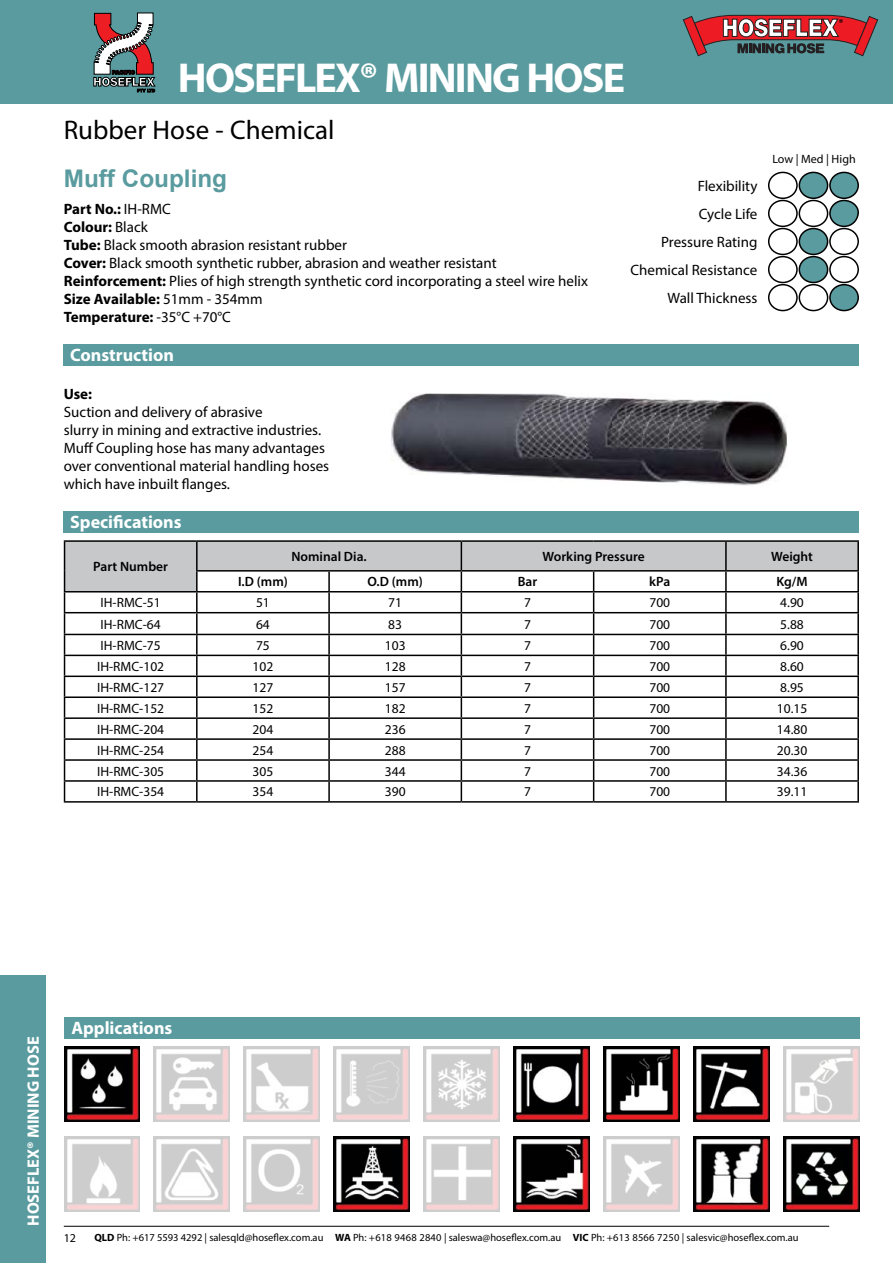
<style>
.page{position:relative;width:893px;height:1263px;background:#fff}
.page>*{position:absolute;margin:0;border:0;box-sizing:border-box;transform-origin:0 0}
.t1{font:700 42px "Myriad Pro";letter-spacing:-.045em;color:#fff}
.t2{font:27px "Myriad Pro";color:#000}
.t3{font:700 24.3px "Arial";color:#5a9b9f}
.t4{font:700 18px "Myriad Pro";color:#fff}
.t5{font:700 16.5px "Myriad Pro";color:#fff}
.t6{font:15px/18px "Myriad Pro";color:#000}
.t7{font:700 15px "Myriad Pro";color:#000}
.t8{font:13.5px "Myriad Pro";color:#000}
.t9{font:600 13.5px "Myriad Pro";color:#000}
.t10{font:12px "Myriad Pro";color:#000}
.t11{font:10.5px "Myriad Pro";color:#000}
.s1{font-weight:700}
</style>
<div class="page">
<div style="left:0;top:0;width:893px;height:104px;background:#5a9b9f"></div>
<hr style="left:64px;top:1226px;width:765px;height:1px;background:#000">
<div style="left:0;top:976px;width:46px;height:287px;background:#5a9b9f"></div>
<svg style="left:94px;top:13px;width:61px;height:79px"></svg>
<hr style="left:64px;top:540px;width:133px;height:2px;background:#000">
<hr style="left:197px;top:540px;width:132px;height:2px;background:#000">
<hr style="left:329px;top:540px;width:132px;height:2px;background:#000">
<hr style="left:461px;top:540px;width:133px;height:2px;background:#000">
<hr style="left:594px;top:540px;width:132px;height:2px;background:#000">
<hr style="left:726px;top:540px;width:133px;height:2px;background:#000">
<svg style="left:64px;top:541px;width:795px;height:260px"></svg>
<hr style="left:64px;top:801px;width:133px;height:2px;background:#000">
<hr style="left:197px;top:801px;width:132px;height:2px;background:#000">
<hr style="left:329px;top:801px;width:132px;height:2px;background:#000">
<hr style="left:461px;top:801px;width:133px;height:2px;background:#000">
<hr style="left:594px;top:801px;width:132px;height:2px;background:#000">
<hr style="left:726px;top:801px;width:133px;height:2px;background:#000">
<div style="left:64px;top:344px;width:795px;height:21px;background:#5a9b9f"></div>
<div style="left:64px;top:511px;width:795px;height:22px;background:#5a9b9f"></div>
<img style="left:391px;top:393px;width:396px;height:93px">
<img style="left:424px;top:1046px;width:75px;height:75px">
<img style="left:514px;top:1046px;width:75px;height:75px">
<img style="left:424px;top:1136px;width:75px;height:75px">
<img style="left:334px;top:1136px;width:75px;height:75px">
<img style="left:244px;top:1046px;width:75px;height:75px">
<img style="left:694px;top:1046px;width:75px;height:75px">
<img style="left:784px;top:1046px;width:75px;height:75px">
<img style="left:694px;top:1136px;width:75px;height:75px">
<img style="left:784px;top:1136px;width:75px;height:75px">
<img style="left:334px;top:1046px;width:75px;height:75px">
<img style="left:604px;top:1136px;width:75px;height:75px">
<img style="left:604px;top:1046px;width:75px;height:75px">
<img style="left:514px;top:1136px;width:75px;height:75px">
<img style="left:154px;top:1136px;width:75px;height:75px">
<img style="left:64px;top:1136px;width:76px;height:75px">
<img style="left:244px;top:1136px;width:75px;height:75px">
<img style="left:154px;top:1046px;width:75px;height:75px">
<img style="left:64px;top:1046px;width:75px;height:75px">
<div style="left:64px;top:1018px;width:795px;height:21px;background:#5a9b9f"></div>
<div style="left:799px;top:284px;width:29px;height:27px;border:2px solid #000;border-radius:50%"></div>
<div style="left:768px;top:284px;width:30px;height:27px;border:2px solid #000;border-radius:50%"></div>
<div style="left:768px;top:200px;width:30px;height:27px;border:2px solid #000;border-radius:50%"></div>
<div style="left:799px;top:229px;width:29px;height:25px;background:#5a9b9f;border-radius:50%"></div>
<div style="left:799px;top:228px;width:29px;height:27px;border:2px solid #000;border-radius:50%"></div>
<div style="left:799px;top:200px;width:29px;height:27px;border:2px solid #000;border-radius:50%"></div>
<div style="left:768px;top:228px;width:30px;height:27px;border:2px solid #000;border-radius:50%"></div>
<div style="left:768px;top:256px;width:30px;height:27px;border:2px solid #000;border-radius:50%"></div>
<div style="left:799px;top:257px;width:29px;height:25px;background:#5a9b9f;border-radius:50%"></div>
<div style="left:799px;top:256px;width:29px;height:27px;border:2px solid #000;border-radius:50%"></div>
<div style="left:768px;top:172px;width:30px;height:27px;border:2px solid #000;border-radius:50%"></div>
<div style="left:799px;top:172px;width:29px;height:26px;background:#5a9b9f;border-radius:50%"></div>
<div style="left:799px;top:172px;width:29px;height:27px;border:2px solid #000;border-radius:50%"></div>
<div style="left:829px;top:228px;width:30px;height:27px;border:2px solid #000;border-radius:50%"></div>
<svg style="left:828px;top:199px;width:31px;height:29px"></svg>
<div style="left:829px;top:256px;width:30px;height:27px;border:2px solid #000;border-radius:50%"></div>
<div style="left:830px;top:172px;width:28px;height:26px;background:#5a9b9f;border-radius:50%"></div>
<div style="left:829px;top:172px;width:30px;height:27px;border:2px solid #000;border-radius:50%"></div>
<div style="left:830px;top:285px;width:28px;height:26px;background:#5a9b9f;border-radius:50%"></div>
<div style="left:829px;top:284px;width:30px;height:27px;border:2px solid #000;border-radius:50%"></div>
<svg style="left:683px;top:15px;width:195px;height:42px"></svg>
<h1 class="t1" style="left:178px;top:51px;width:449px">HOSEFLEX® MINING HOSE</h1>
<h2 class="t2" style="left:64px;top:113px;width:272px">Rubber Hose - Chemical</h2>
<h3 class="t3" style="left:64px;top:162px;width:165px">Muff Coupling</h3>
<p class="t6" style="left:64px;top:199px;width:526px"><span class="s1">Part No.:</span> IH-RMC<br><span class="s1">Colour:</span> Black<br><span class="s1">Tube:</span> Black smooth abrasion resistant rubber<br><span class="s1">Cover:</span> Black smooth synthetic rubber, abrasion and weather resistant <span class="s1">Reinforcement:</span> Plies of high strength synthetic cord incorporating a steel wire helix <span class="s1">Size Available:</span> 51mm - 354mm<br><span class="s1">Temperature:</span> -35°C +70°C</p>
<p class="t4" style="left:70px;top:343px;width:105px">Construction</p>
<p class="t7" style="left:64px;top:384px;width:30px">Use:</p>
<p class="t6" style="left:64px;top:403px;width:267px">Suction and delivery of abrasive<br>slurry in mining and extractive industries.<br>Muff Coupling hose has many advantages over conventional material handling hoses which have inbuilt flanges.</p>
<p class="t4" style="left:70px;top:510px;width:113px">Specifications</p>
<p class="t6" style="left:630px;top:172px;width:128px;line-height:28px;text-align:right">Flexibility<br>Cycle Life<br>Pressure Rating<br>Chemical Resistance<br>Wall Thickness</p>
<p class="t10" style="left:772px;top:152px;width:85px">Low | Med | High</p>
<p class="t9" style="left:93px;top:558px;width:76px">Part Number</p>
<p class="t9" style="left:291px;top:548px;width:77px">Nominal Dia.</p>
<p class="t9" style="left:543px;top:548px;width:104px">Working Pressure</p>
<p class="t9" style="left:771px;top:548px;width:43px">Weight</p>
<p class="t9" style="left:238px;top:573px;width:51px">I.D (mm)</p>
<p class="t9" style="left:368px;top:573px;width:57px">O.D (mm)</p>
<p class="t9" style="left:518px;top:573px;width:21px">Bar</p>
<p class="t9" style="left:649px;top:573px;width:22px">kPa</p>
<p class="t9" style="left:776px;top:573px;width:33px">Kg/M</p>
<p class="t8" style="left:101px;top:594px;width:62px">IH-RMC-51</p>
<p class="t8" style="left:256px;top:594px;width:15px">51</p>
<p class="t8" style="left:388px;top:594px;width:15px">71</p>
<p class="t8" style="left:524px;top:594px;width:8px">7</p>
<p class="t8" style="left:649px;top:594px;width:22px">700</p>
<p class="t8" style="left:780px;top:594px;width:25px">4.90</p>
<p class="t8" style="left:101px;top:616px;width:62px">IH-RMC-64</p>
<p class="t8" style="left:256px;top:616px;width:15px">64</p>
<p class="t8" style="left:388px;top:616px;width:15px">83</p>
<p class="t8" style="left:524px;top:616px;width:8px">7</p>
<p class="t8" style="left:649px;top:616px;width:22px">700</p>
<p class="t8" style="left:780px;top:616px;width:25px">5.88</p>
<p class="t8" style="left:101px;top:637px;width:62px">IH-RMC-75</p>
<p class="t8" style="left:256px;top:637px;width:15px">75</p>
<p class="t8" style="left:385px;top:637px;width:22px">103</p>
<p class="t8" style="left:524px;top:637px;width:8px">7</p>
<p class="t8" style="left:649px;top:637px;width:22px">700</p>
<p class="t8" style="left:780px;top:637px;width:25px">6.90</p>
<p class="t8" style="left:97px;top:658px;width:69px">IH-RMC-102</p>
<p class="t8" style="left:253px;top:658px;width:22px">102</p>
<p class="t8" style="left:385px;top:658px;width:22px">128</p>
<p class="t8" style="left:524px;top:658px;width:8px">7</p>
<p class="t8" style="left:649px;top:658px;width:22px">700</p>
<p class="t8" style="left:780px;top:658px;width:25px">8.60</p>
<p class="t8" style="left:97px;top:679px;width:69px">IH-RMC-127</p>
<p class="t8" style="left:253px;top:679px;width:22px">127</p>
<p class="t8" style="left:385px;top:679px;width:22px">157</p>
<p class="t8" style="left:524px;top:679px;width:8px">7</p>
<p class="t8" style="left:649px;top:679px;width:22px">700</p>
<p class="t8" style="left:780px;top:679px;width:25px">8.95</p>
<p class="t8" style="left:97px;top:700px;width:69px">IH-RMC-152</p>
<p class="t8" style="left:253px;top:700px;width:22px">152</p>
<p class="t8" style="left:385px;top:700px;width:22px">182</p>
<p class="t8" style="left:524px;top:700px;width:8px">7</p>
<p class="t8" style="left:649px;top:700px;width:22px">700</p>
<p class="t8" style="left:777px;top:700px;width:32px">10.15</p>
<p class="t8" style="left:97px;top:721px;width:69px">IH-RMC-204</p>
<p class="t8" style="left:253px;top:721px;width:22px">204</p>
<p class="t8" style="left:385px;top:721px;width:22px">236</p>
<p class="t8" style="left:524px;top:721px;width:8px">7</p>
<p class="t8" style="left:649px;top:721px;width:22px">700</p>
<p class="t8" style="left:777px;top:721px;width:32px">14.80</p>
<p class="t8" style="left:97px;top:742px;width:69px">IH-RMC-254</p>
<p class="t8" style="left:253px;top:742px;width:22px">254</p>
<p class="t8" style="left:385px;top:742px;width:22px">288</p>
<p class="t8" style="left:524px;top:742px;width:8px">7</p>
<p class="t8" style="left:649px;top:742px;width:22px">700</p>
<p class="t8" style="left:777px;top:742px;width:32px">20.30</p>
<p class="t8" style="left:97px;top:763px;width:69px">IH-RMC-305</p>
<p class="t8" style="left:253px;top:763px;width:22px">305</p>
<p class="t8" style="left:385px;top:763px;width:22px">344</p>
<p class="t8" style="left:524px;top:763px;width:8px">7</p>
<p class="t8" style="left:649px;top:763px;width:22px">700</p>
<p class="t8" style="left:777px;top:763px;width:32px">34.36</p>
<p class="t8" style="left:97px;top:784px;width:69px">IH-RMC-354</p>
<p class="t8" style="left:253px;top:784px;width:22px">354</p>
<p class="t8" style="left:385px;top:784px;width:22px">390</p>
<p class="t8" style="left:524px;top:784px;width:8px">7</p>
<p class="t8" style="left:649px;top:784px;width:22px">700</p>
<p class="t8" style="left:777px;top:784px;width:32px">39.11</p>
<p class="t5" style="left:22px;top:1226px;width:191px;rotate:-90deg">HOSEFLEX® MINING HOSE</p>
<p class="t4" style="left:71px;top:1017px;width:102px">Applications</p>
<p class="t10" style="left:64px;top:1230px;width:14px">12</p>
<p class="t11" style="left:94px;top:1231px;width:706px"><span class="s1">QLD</span> Ph: +617 5593 4292 | salesqld@hoseflex.com.au <span class="s1">WA</span> Ph: +618 9468 2840 | saleswa@hoseflex.com.au <span class="s1">VIC</span> Ph: +613 8566 7250 | salesvic@hoseflex.com.au</p>
</div>
